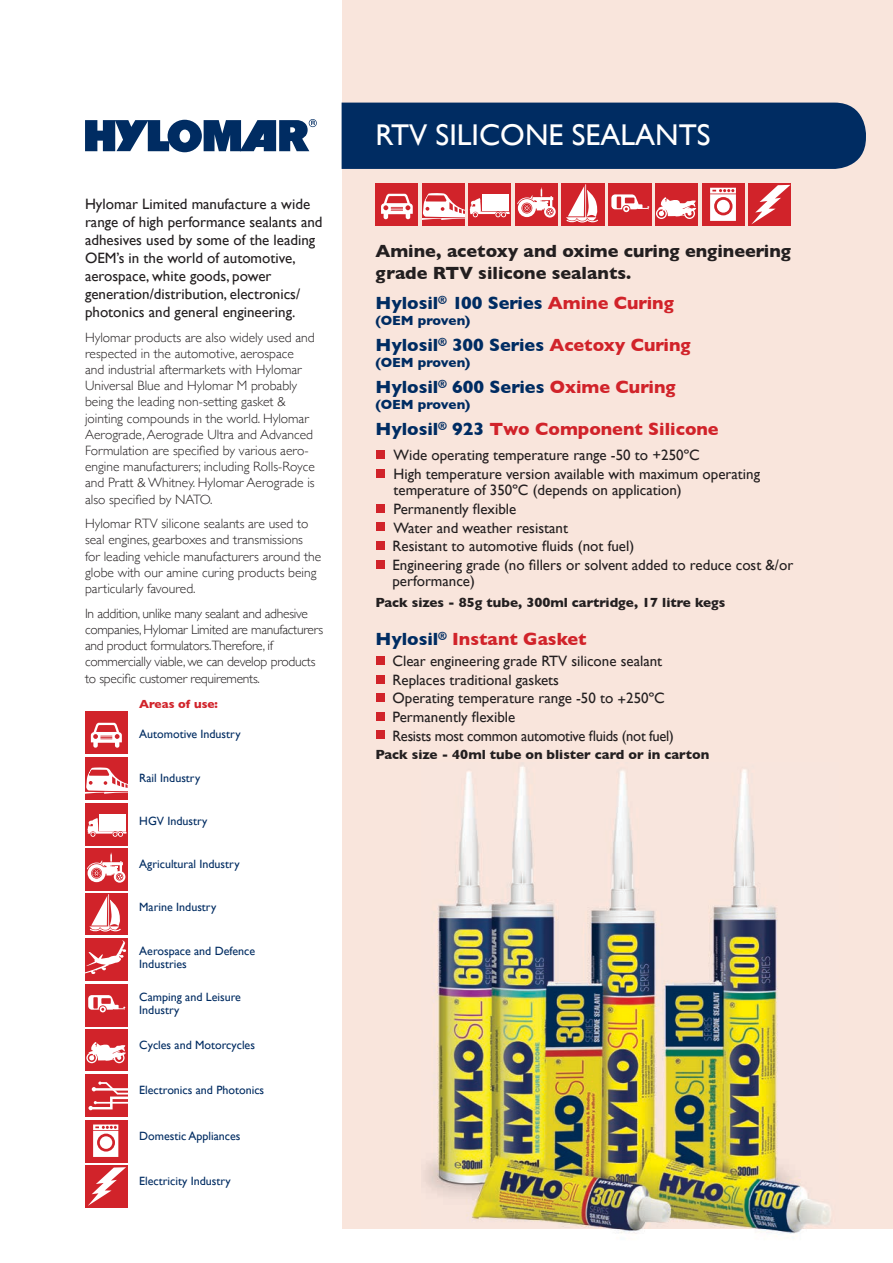
<style>
.page{position:relative;width:893px;height:1263px;background:#fff}
.page>*{position:absolute;margin:0;border:0;box-sizing:border-box;transform-origin:0 0}
.t1{font:30px "Gill Sans";color:#fff}
.t2{font:700 18px "Gill Sans";color:#002c62}
.t3{font:700 18px/21.6px "Gill Sans";color:#231f20}
.t4{font:700 18px "Gill Sans";color:#d1232a}
.t5{font:15px/18.6px "Gill Sans";color:#231f20}
.t6{font:300 13.5px/16.2px "Gill Sans";color:#231f20}
.t7{font:300 13.5px/16.2px "Gill Sans";letter-spacing:-.02em;color:#231f20}
.t8{font:700 13.5px "Gill Sans";color:#231f20}
.t9{font:700 13.5px "Gill Sans";color:#002c62}
.t10{font:12px/13.5px "Gill Sans";color:#002c62}
.t11{font:700 12px "Gill Sans";color:#d1232a}
.s1{color:#d1232a}
.s2{color:#002c62}
</style>
<div class="page">
<div style="left:342px;top:0;width:551px;height:1229px;background:#f9e5dc"></div>
<div style="left:85px;top:712px;width:43px;height:42px;background:#d1232a"></div>
<svg style="left:91px;top:723px;width:31px;height:25px"></svg>
<div style="left:85px;top:757px;width:43px;height:43px;background:#d1232a"></div>
<svg style="left:85px;top:767px;width:43px;height:27px"></svg>
<div style="left:85px;top:803px;width:43px;height:42px;background:#d1232a"></div>
<div style="left:99px;top:814px;width:26px;height:16px;background:#fff"></div>
<svg style="left:87px;top:818px;width:40px;height:19px"></svg>
<div style="left:85px;top:938px;width:43px;height:43px;background:#d1232a"></div>
<svg style="left:85px;top:940px;width:41px;height:34px"></svg>
<div style="left:85px;top:893px;width:43px;height:42px;background:#d1232a"></div>
<svg style="left:89px;top:894px;width:32px;height:38px"></svg>
<div style="left:85px;top:984px;width:43px;height:42px;background:#d1232a"></div>
<svg style="left:88px;top:995px;width:37px;height:17px"></svg>
<hr style="left:85px;top:1029px;width:43px;height:4px;background:#d1232a">
<div style="left:85px;top:1165px;width:43px;height:43px;background:#d1232a"></div>
<svg style="left:88px;top:1167px;width:38px;height:39px"></svg>
<div style="left:85px;top:1030px;width:43px;height:41px;background:#d1232a"></div>
<svg style="left:86px;top:1042px;width:40px;height:21px"></svg>
<div style="left:85px;top:1120px;width:43px;height:42px;background:#d1232a"></div>
<svg style="left:93px;top:1124px;width:25px;height:33px"></svg>
<div style="left:85px;top:1074px;width:43px;height:42px;background:#d1232a"></div>
<svg style="left:89px;top:1081px;width:39px;height:29px"></svg>
<svg style="left:85px;top:119px;width:232px;height:33px"></svg>
<div style="left:342px;top:103px;width:524px;height:66px;background:#002c62"></div>
<div style="left:375px;top:183px;width:43px;height:43px;background:#d1232a"></div>
<svg style="left:381px;top:194px;width:32px;height:25px"></svg>
<div style="left:422px;top:183px;width:43px;height:43px;background:#d1232a"></div>
<div style="left:469px;top:183px;width:42px;height:43px;background:#d1232a"></div>
<svg style="left:422px;top:193px;width:88px;height:27px"></svg>
<div style="left:562px;top:183px;width:42px;height:43px;background:#d1232a"></div>
<svg style="left:566px;top:184px;width:32px;height:39px"></svg>
<div style="left:609px;top:183px;width:42px;height:43px;background:#d1232a"></div>
<svg style="left:611px;top:194px;width:38px;height:18px"></svg>
<div style="left:655px;top:183px;width:43px;height:43px;background:#d1232a"></div>
<svg style="left:656px;top:197px;width:40px;height:22px"></svg>
<div style="left:702px;top:183px;width:42px;height:43px;background:#d1232a"></div>
<svg style="left:710px;top:188px;width:26px;height:33px"></svg>
<div style="left:748px;top:183px;width:43px;height:43px;background:#d1232a"></div>
<svg style="left:751px;top:185px;width:39px;height:39px"></svg>
<div style="left:377px;top:450px;width:8px;height:8px;background:#d1232a"></div>
<div style="left:377px;top:469px;width:8px;height:8px;background:#d1232a"></div>
<div style="left:377px;top:504px;width:8px;height:9px;background:#d1232a"></div>
<div style="left:377px;top:522px;width:8px;height:9px;background:#d1232a"></div>
<div style="left:377px;top:541px;width:8px;height:9px;background:#d1232a"></div>
<div style="left:377px;top:560px;width:8px;height:9px;background:#d1232a"></div>
<div style="left:377px;top:656px;width:8px;height:9px;background:#d1232a"></div>
<div style="left:377px;top:675px;width:8px;height:8px;background:#d1232a"></div>
<div style="left:377px;top:693px;width:8px;height:9px;background:#d1232a"></div>
<div style="left:377px;top:712px;width:8px;height:8px;background:#d1232a"></div>
<div style="left:377px;top:730px;width:8px;height:9px;background:#d1232a"></div>
<div style="left:515px;top:183px;width:43px;height:43px;background:#d1232a"></div>
<svg style="left:517px;top:188px;width:39px;height:30px"></svg>
<div style="left:85px;top:848px;width:43px;height:43px;background:#d1232a"></div>
<svg style="left:87px;top:853px;width:38px;height:30px"></svg>
<img style="left:424px;top:763px;width:407px;height:474px">
<p class="t5" style="left:85px;top:195px;width:239px;line-height:18px">Hylomar Limited manufacture a wide range of high performance sealants and adhesives used by some of the leading OEM’s in the world of automotive, aerospace, white goods, power generation/distribution, electronics/ photonics and general engineering.</p>
<p class="t6" style="left:85px;top:328px;width:231px">Hylomar products are also widely used and respected in the automotive, aerospace and industrial aftermarkets with Hylomar Universal Blue and Hylomar M probably being the leading non-setting gasket &amp; jointing compounds in the world. Hylomar Aerograde, Aerograde Ultra and Advanced Formulation are specified by various aero&shy;engine manufacturers; including Rolls-Royce and Pratt &amp; Whitney. Hylomar Aerograde is also specified by NATO.</p>
<p class="t6" style="left:85px;top:515px;width:238px">Hylomar RTV silicone sealants are used to seal engines, gearboxes and transmissions for leading vehicle manufacturers around the globe with our amine curing products being particularly favoured.</p>
<p class="t7" style="left:85px;top:605px;width:240px">In addition, unlike many sealant and adhesive companies, Hylomar Limited are manufacturers and product formulators.Therefore, if commercially viable, we can develop products to specific customer requirements.</p>
<p class="t11" style="left:139px;top:694px;width:80px">Areas of use:</p>
<p class="t10" style="left:139px;top:727px;width:103px">Automotive Industry</p>
<p class="t10" style="left:139px;top:771px;width:63px">Rail Industry</p>
<p class="t10" style="left:139px;top:814px;width:70px">HGV Industry</p>
<p class="t10" style="left:139px;top:857px;width:102px">Agricultural Industry</p>
<p class="t10" style="left:139px;top:900px;width:79px">Marine Industry</p>
<p class="t10" style="left:139px;top:944px;width:117px">Aerospace and Defence<br>Industries</p>
<p class="t10" style="left:139px;top:990px;width:103px">Camping and Leisure<br>Industry</p>
<p class="t10" style="left:139px;top:1038px;width:117px">Cycles and Motorcycles</p>
<p class="t10" style="left:139px;top:1083px;width:126px">Electronics and Photonics</p>
<p class="t10" style="left:139px;top:1129px;width:103px">Domestic Appliances</p>
<p class="t10" style="left:139px;top:1174px;width:93px">Electricity Industry</p>
<h1 class="t1" style="left:376px;top:118px;width:336px">RTV SILICONE SEALANTS</h1>
<p class="t3" style="left:375px;top:240px;width:417px">Amine, acetoxy and oxime curing engineering grade RTV silicone sealants.</p>
<p class="t2" style="left:375px;top:289px;width:300px">Hylosil<sup>®</sup> 100 Series <span class="s1">Amine Curing</span></p>
<p class="t9" style="left:375px;top:310px;width:96px">(OEM proven)</p>
<p class="t2" style="left:375px;top:331px;width:317px">Hylosil<sup>®</sup> 300 Series <span class="s1">Acetoxy Curing</span></p>
<p class="t9" style="left:375px;top:352px;width:96px">(OEM proven)</p>
<p class="t2" style="left:375px;top:373px;width:302px">Hylosil<sup>®</sup> 600 Series <span class="s1">Oxime Curing</span></p>
<p class="t9" style="left:375px;top:394px;width:96px">(OEM proven)</p>
<p class="t4" style="left:375px;top:415px;width:345px"><span class="s2">Hylosil</span><sup>®</sup> <span class="s2">923</span> Two Component Silicone</p>
<p class="t5" style="left:393px;top:446px;width:368px">Wide operating temperature range -50 to +250ºC<br>High temperature version available with maximum operating</p>
<p class="t5" style="left:392px;top:481px;width:402px">temperature of 350ºC (depends on application)<br>Permanently flexible<br>Water and weather resistant<br>Resistant to automotive fluids (not fuel)<br>Engineering grade (no fillers or solvent added to reduce cost &amp;/or</p>
<p class="t5" style="left:392px;top:572px;width:84px">performance)</p>
<p class="t8" style="left:375px;top:591px;width:351px">Pack sizes - 85g tube, 300ml cartridge, 17 litre kegs</p>
<p class="t4" style="left:375px;top:625px;width:213px"><span class="s2">Hylosil</span><sup>®</sup> Instant Gasket</p>
<p class="t5" style="left:392px;top:652px;width:283px">Clear engineering grade RTV silicone sealant Replaces traditional gaskets<br>Operating temperature range -50 to +250ºC Permanently flexible<br>Resists most common automotive fluids (not fuel)</p>
<p class="t8" style="left:375px;top:744px;width:335px">Pack size - 40ml tube on blister card or in carton</p>
</div>
